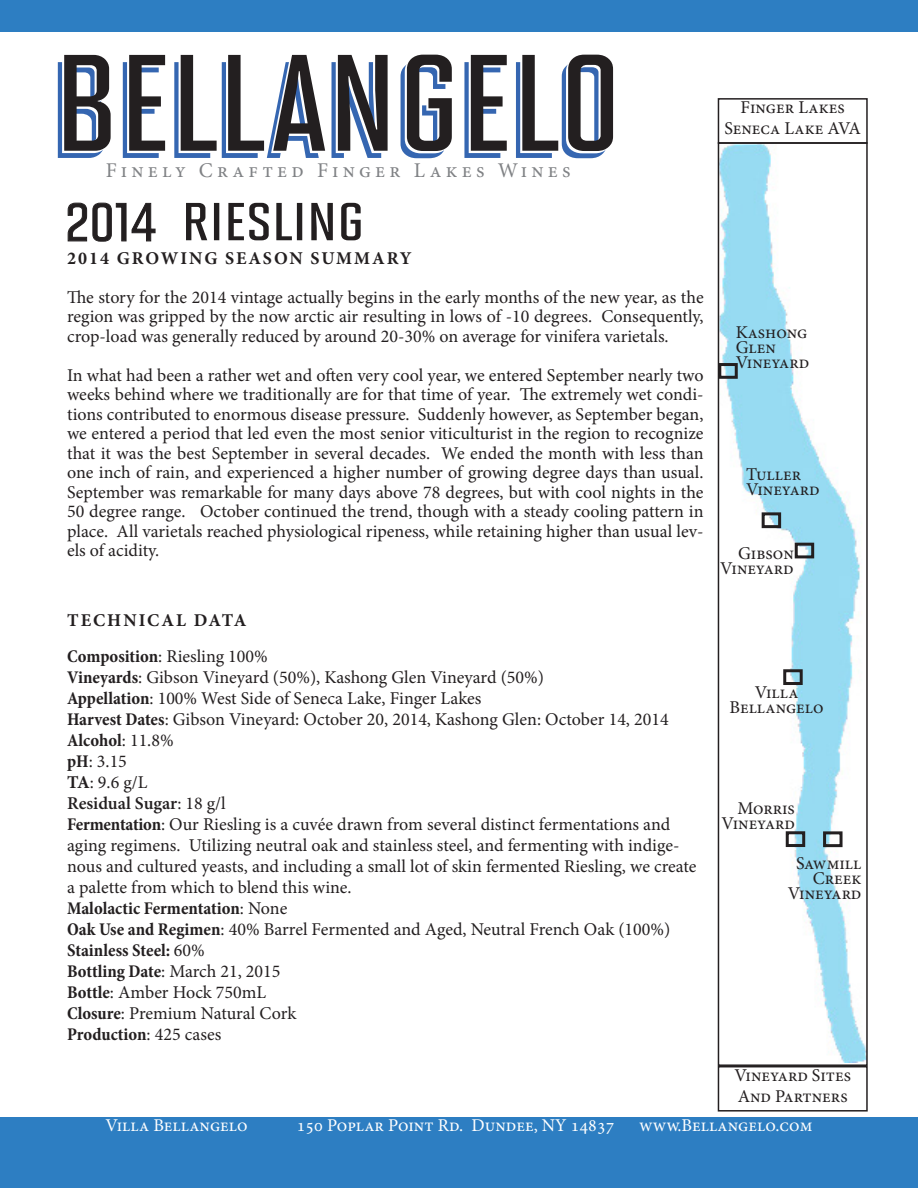
<style>
.page{position:relative;width:918px;height:1188px;background:#fff}
.page>*{position:absolute;margin:0;border:0;box-sizing:border-box;transform-origin:0 0}
.t1{font:21px "Minion Pro";letter-spacing:.2em;color:#808285}
.t2{font:18px/19.5px "Minion Pro";color:#231f20}
.t3{font:700 condensed 18px "Minion Pro";color:#231f20}
.t4{font:18px "Minion Pro";color:#fff}
.t5{font:700 18px "Minion Pro";letter-spacing:.11em;color:#231f20}
.t6{font:600 18px "Minion Pro";color:#231f20}
.s1{font-weight:700;font-stretch:condensed}
.s2{font-weight:400;font-stretch:normal}
.s3{font-weight:700}
.s4{font-weight:400}
</style>
<div class="page">
<img style="left:721px;top:145px;width:144px;height:918px">
<div style="left:718px;top:142px;width:150px;height:924px;border:2px solid #231f20"></div>
<div style="left:795px;top:543px;width:19px;height:15px;border:3px solid #231f20"></div>
<div style="left:762px;top:512px;width:19px;height:16px;border:3px solid #231f20"></div>
<div style="left:823px;top:831px;width:20px;height:16px;border:3px solid #231f20"></div>
<div style="left:786px;top:831px;width:19px;height:16px;border:3px solid #231f20"></div>
<div style="left:718px;top:98px;width:150px;height:46px;border:2px solid #231f20"></div>
<div style="left:0;top:1117px;width:918px;height:71px;background:#2d7ec2"></div>
<svg style="left:58px;top:55px;width:555px;height:103px"></svg>
<div style="left:783px;top:669px;width:20px;height:16px;border:3px solid #231f20"></div>
<div style="left:0;top:0;width:918px;height:31px;background:#2d7ec2"></div>
<svg style="left:68px;top:203px;width:87px;height:38px"></svg>
<div style="left:718px;top:363px;width:20px;height:16px;border:3px solid #231f20"></div>
<div style="left:718px;top:1066px;width:150px;height:46px;border:2px solid #231f20"></div>
<svg style="left:186px;top:203px;width:175px;height:37px"></svg>
<p class="t1" style="left:106px;top:157px;width:467px">Finely Crafted Finger Lakes Wines</p>
<p class="t2" style="left:741px;top:97px;width:106px">Finger Lakes</p>
<p class="t2" style="left:724px;top:119px;width:138px">Seneca Lake AVA</p>
<p class="t5" style="left:67px;top:245px;width:346px">2014 GROWING SEASON SUMMARY</p>
<p class="t2" style="left:67px;top:287px;width:638px;text-align:justify">The story for the 2014 vintage actually begins in the early months of the new year, as the region was gripped by the now arctic air resulting in lows of -10 degrees. Consequently, crop-load was generally reduced by around 20-30% on average for vinifera varietals.</p>
<p class="t2" style="left:67px;top:365px;width:638px;text-align:justify">In what had been a rather wet and often very cool year, we entered September nearly two weeks behind where we traditionally are for that time of year. The extremely wet condi&shy;tions contributed to enormous disease pressure. Suddenly however, as September began, we entered a period that led even the most senior viticulturist in the region to recognize that it was the best September in several decades. We ended the month with less than one inch of rain, and experienced a higher number of growing degree days than usual.<br>September was remarkable for many days above 78 degrees, but with cool nights in the 50 degree range. October continued the trend, though with a steady cooling pattern in place. All varietals reached physiological ripeness, while retaining higher than usual lev&shy;els of acidity.</p>
<p class="t5" style="left:67px;top:608px;width:181px">TECHNICAL DATA</p>
<p class="t2" style="left:67px;top:647px;width:202px"><span class="s1">Composition</span>: Riesling 100%</p>
<p class="t2" style="left:67px;top:668px;width:478px"><span class="s1">Vineyards</span>: Gibson Vineyard (50%), Kashong Glen Vineyard (50%)</p>
<p class="t2" style="left:67px;top:689px;width:416px"><span class="s1">Appellation</span>: 100% West Side of Seneca Lake, Finger Lakes</p>
<p class="t2" style="left:67px;top:710px;width:603px"><span class="s1">Harvest Dates</span>: Gibson Vineyard: October 20, 2014, Kashong Glen: October 14, 2014</p>
<p class="t3" style="left:67px;top:728px;width:108px">Alcohol<span class="s2">: 11.8%</span></p>
<p class="t2" style="left:67px;top:752px;width:61px"><span class="s1">pH</span>: 3.15</p>
<p class="t2" style="left:67px;top:773px;width:82px"><span class="s3">TA</span>: 9.6 g/L</p>
<p class="t6" style="left:67px;top:791px;width:160px">Residual Sugar<span class="s4">: 18 g/l</span></p>
<p class="t2" style="left:67px;top:814px;width:631px;line-height:21px"><span class="s1">Fermentation</span>: Our Riesling is a cuvée drawn from several distinct fermentations and aging regimens. Utilizing neutral oak and stainless steel, and fermenting with indige&shy;nous and cultured yeasts, and including a small lot of skin fermented Riesling, we create a palette from which to blend this wine.</p>
<p class="t3" style="left:67px;top:896px;width:222px">Malolactic Fermentation<span class="s2">: None</span></p>
<p class="t2" style="left:67px;top:920px;width:605px"><span class="s1">Oak Use and Regimen</span>: 40% Barrel Fermented and Aged, Neutral French Oak (100%)</p>
<p class="t3" style="left:67px;top:938px;width:139px">Stainless Steel: <span class="s2">60%</span></p>
<p class="t2" style="left:67px;top:962px;width:215px"><span class="s1">Bottling Date</span>: March 21, 2015</p>
<p class="t2" style="left:67px;top:983px;width:201px"><span class="s1">Bottle</span>: Amber Hock 750mL</p>
<p class="t2" style="left:67px;top:1004px;width:231px"><span class="s1">Closure</span>: Premium Natural Cork</p>
<p class="t3" style="left:67px;top:1022px;width:156px">Production<span class="s2">: 425 cases</span></p>
<p class="t2" style="left:736px;top:324px;width:73px;line-height:15px">Kashong<br>Glen</p>
<p class="t2" style="left:736px;top:352px;width:75px">Vineyard</p>
<p class="t2" style="left:746px;top:465px;width:57px">Tuller</p>
<p class="t2" style="left:746px;top:480px;width:75px">Vineyard</p>
<p class="t2" style="left:738px;top:543px;width:57px">Gibson</p>
<p class="t2" style="left:720px;top:558px;width:75px">Vineyard</p>
<p class="t2" style="left:755px;top:683px;width:45px">Villa</p>
<p class="t2" style="left:730px;top:698px;width:96px">Bellangelo</p>
<p class="t2" style="left:737px;top:798px;width:59px">Morris</p>
<p class="t2" style="left:721px;top:813px;width:75px">Vineyard</p>
<p class="t2" style="left:796px;top:856px;width:67px;line-height:15px;text-align:right">Sawmill<br>Creek</p>
<p class="t2" style="left:788px;top:884px;width:75px">Vineyard</p>
<p class="t2" style="left:734px;top:1064px;width:118px;line-height:21.6px">Vineyard Sites<br>And Partners</p>
<p class="t4" style="left:106px;top:1114px;width:144px">Villa Bellangelo</p>
<p class="t4" style="left:297px;top:1114px;width:319px">150 Poplar Point Rd. Dundee, NY 14837</p>
<p class="t4" style="left:639px;top:1114px;width:175px">www.Bellangelo.com</p>
</div>
